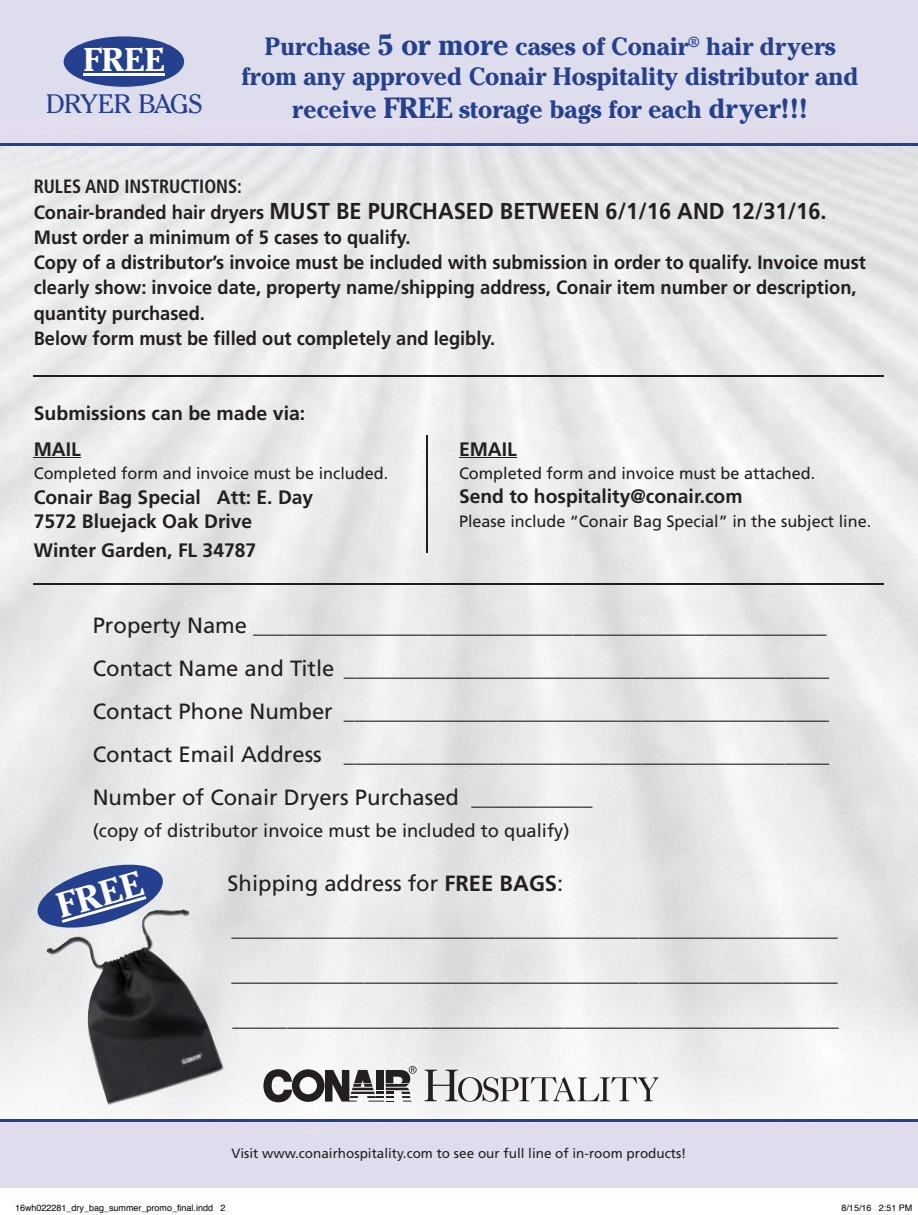
<style>
.page{position:relative;width:918px;height:1215px;background:#fff}
.page>*{position:absolute;margin:0;border:0;box-sizing:border-box;transform-origin:0 0}
.t1{font:700 35.1px "+CPYWTZ Cheltenham Std";color:#fff}
.t2{font:700 32.7px "+CPYWTZ Cheltenham Std";color:#fff}
.t3{font:26.55px "+WLNRBL Cheltenham Std";letter-spacing:-.02em;color:#24408f}
.t4{font:700 24.9px/30px "+CPYWTZ Cheltenham Std";color:#24408f;text-align:center}
.t5{font:700 22.95px "+NPWJPE Frutiger LT Std";color:#231f20;scale:.95 1}
.t6{font:22.05px/43.2px "+CNQNWG Frutiger LT Std";color:#231f20;text-align:justify}
.t7{font:700 19.5px/36px "+NPWJPE Frutiger LT Std";color:#231f20}
.t8{font:700 19.2px/25.3px "+NPWJPE Frutiger LT Std";color:#231f20;scale:.95 1}
.t9{font:700 condensed 19.2px "+KSECCN Frutiger LT Std";color:#231f20;scale:.95 1}
.t10{font:18.45px "+CNQNWG Frutiger LT Std";color:#231f20}
.t11{font:16.35px "+CNQNWG Frutiger LT Std";color:#231f20}
.t12{font:13.5px "+CNQNWG Frutiger LT Std";color:#231f20}
.t13{font:9px "+OJSYPQ Helvetica";color:#000}
.s1{font-size:29.1px}
.s2{font-size:27.45px}
.s3{font-size:19.2px}
.s4{font-family:"+NPWJPE Frutiger LT Std";font-weight:700}
</style>
<div class="page">
<img style="left:0;top:146px;width:918px;height:974px">
<div style="left:0;top:0;width:918px;height:144px;background:#dedded"></div>
<hr style="left:0;top:144px;width:918px;height:2px;background:#24408f">
<div style="left:0;top:1122px;width:918px;height:66px;background:#dedded"></div>
<hr style="left:0;top:1120px;width:918px;height:2px;background:#24408f">
<hr style="left:34px;top:457px;width:47px;height:1px;background:#231f20">
<hr style="left:459px;top:457px;width:58px;height:1px;background:#231f20">
<svg style="left:263px;top:1066px;width:154px;height:36px"></svg>
<svg style="left:425px;top:1070px;width:233px;height:32px"></svg>
<hr style="left:34px;top:375px;width:850px;height:2px;background:#231f20">
<div style="left:64px;top:36px;width:120px;height:51px;background:#24408f;border-radius:50%"></div>
<hr style="left:83px;top:73px;width:82px;height:3px;background:#fff">
<hr style="left:427px;top:435px;width:1px;height:117px;background:#231f20">
<svg style="left:34px;top:860px;width:133px;height:72px"></svg>
<img style="left:41px;top:909px;width:184px;height:197px">
<hr style="left:34px;top:583px;width:850px;height:2px;background:#231f20">
<h2 class="t2" style="left:83px;top:47px;width:83px">FREE</h2>
<p class="t3" style="left:46px;top:94px;width:158px">DRYER BAGS</p>
<p class="t4" style="left:242px;top:34px;width:619px">Purchase <span class="s1">5 or more</span> cases of Conair<sup>®</sup> hair dryers from any approved Conair Hospitality distributor and</p>
<p class="t4" style="left:292px;top:97px;width:517px">receive <span class="s1">FREE</span> storage bags for each <span class="s2">dryer!!!</span></p>
<p class="t9" style="left:34px;top:175px;width:221px">RULES AND INSTRUCTIONS:</p>
<p class="t5" style="left:34px;top:201px;width:836px"><span class="s3">Conair-branded hair dryers</span> MUST BE PURCHASED BETWEEN 6/1/16 AND 12/31/16.</p>
<p class="t8" style="left:34px;top:226px;width:878px">Must order a minimum of 5 cases to qualify.<br>Copy of a distributor’s invoice must be included with submission in order to qualify. Invoice must clearly show: invoice date, property name/shipping address, Conair item number or description, quantity purchased.<br>Below form must be filled out completely and legibly.</p>
<p class="t7" style="left:34px;top:397px;width:273px">Submissions can be made via:<br>MAIL</p>
<p class="t11" style="left:34px;top:467px;width:356px">Completed form and invoice must be included.</p>
<p class="t7" style="left:34px;top:486px;width:281px;line-height:24.6px">Conair Bag Special Att: E. Day<br>7572 Bluejack Oak Drive</p>
<p class="t7" style="left:34px;top:534px;width:224px">Winter Garden, FL 34787</p>
<p class="t7" style="left:459px;top:433px;width:59px">EMAIL</p>
<p class="t11" style="left:459px;top:467px;width:358px">Completed form and invoice must be attached.</p>
<p class="t7" style="left:459px;top:480px;width:285px">Send to hospitality@conair.com</p>
<p class="t11" style="left:459px;top:514px;width:414px">Please include “Conair Bag Special” in the subject line.</p>
<p class="t6" style="left:93px;top:605px;width:738px">Property Name ____________________________________________________ Contact Name and Title ____________________________________________ Contact Phone Number ____________________________________________ Contact Email Address ____________________________________________ Number of Conair Dryers Purchased ___________</p>
<p class="t10" style="left:93px;top:823px;width:478px">(copy of distributor invoice must be included to qualify)</p>
<p class="t6" style="left:228px;top:863px;width:613px;line-height:45px;text-align:left">Shipping address for <span class="s4">FREE BAGS</span>: _______________________________________________________ _______________________________________________________ _______________________________________________________</p>
<h1 class="t1" style="left:54px;top:893px;width:89px;rotate:-16deg">FREE</h1>
<p class="t12" style="left:231px;top:1147px;width:457px">Visit www.conairhospitality.com to see our full line of in-room products!</p>
<p class="t13" style="left:15px;top:1204px;width:212px">16wh022281_dry_bag_summer_promo_final.indd 2</p>
<p class="t13" style="left:842px;top:1204px;width:72px">8/15/16 2:51 PM</p>
</div>
